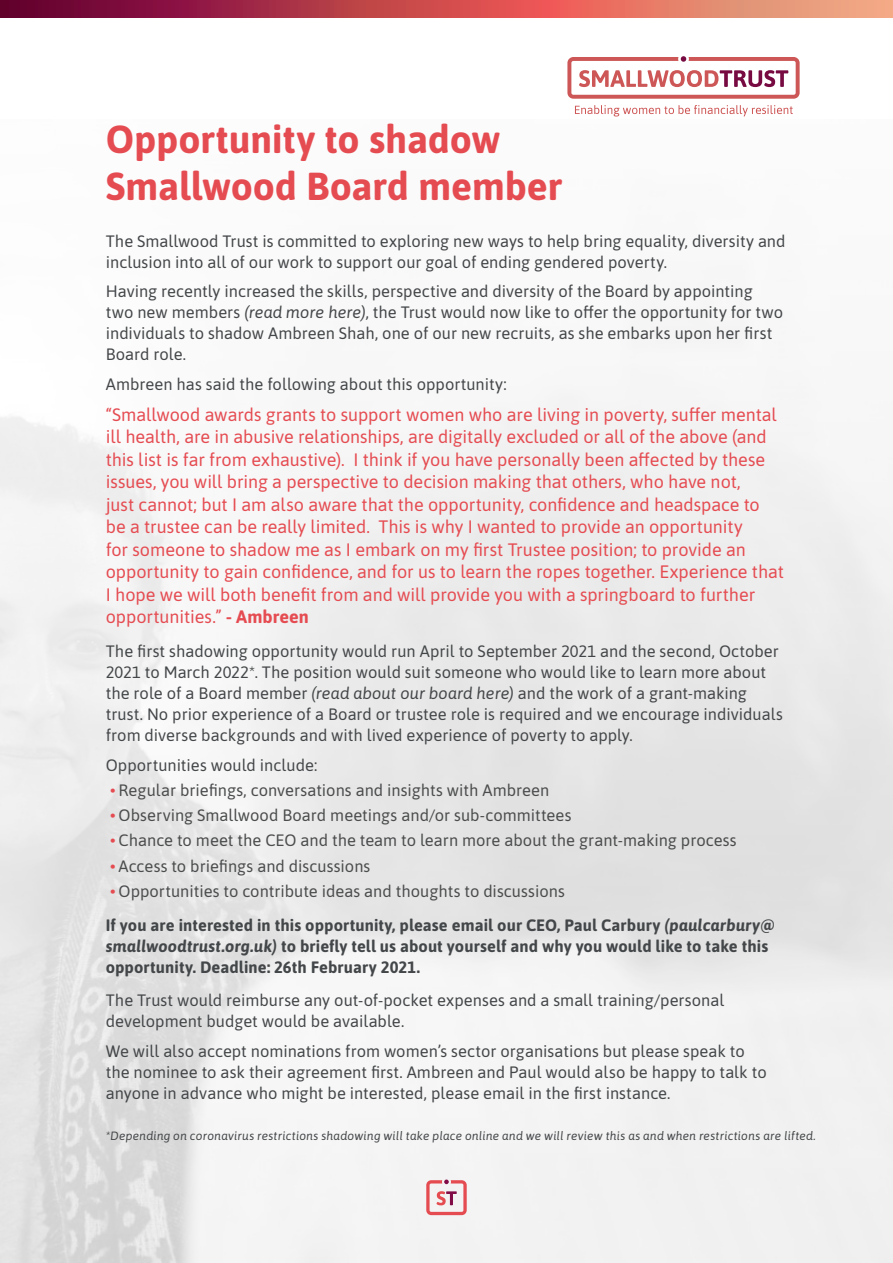
<style>
.page{position:relative;width:893px;height:1263px;background:#fff}
.page>*{position:absolute;margin:0;border:0;box-sizing:border-box;transform-origin:0 0}
.headers{font:700 39px/46.8px "Asap";letter-spacing:-.005em;color:#e54c52}
.body_text_14{font:18px/22.5px "Asap";letter-spacing:-.005em;color:#e54c52}
.body_text{font:16.5px/21px "Asap";color:#444749}
.t1{font:16.5px "Asap";color:#4b4c4d}
.body_text_14-2{font:700 16.5px/21px "Asap";letter-spacing:.005em;color:#444749}
.body_text_14-3{font:16.5px "Asap";color:#444749}
.body_text_14-4{font:italic 12px "Asap";letter-spacing:.015em;color:#444749}
.s1{font-style:italic}
.s2{font-weight:700}
.s3{color:#e54c52}
</style>
<div class="page">
<svg style="left:567px;top:56px;width:233px;height:43px"></svg>
<svg style="left:575px;top:105px;width:218px;height:11px"></svg>
<svg style="left:0;top:0;width:893px;height:17px;background:#c04f55"></svg>
<svg style="left:426px;top:1179px;width:41px;height:36px"></svg>
<p class="headers" style="left:106px;top:114px;width:458px">Opportunity to shadow<br>Smallwood Board member</p>
<p class="body_text" style="left:106px;top:230px;width:681px">The Smallwood Trust is committed to exploring new ways to help bring equality, diversity and inclusion into all of our work to support our goal of ending gendered poverty.</p>
<p class="body_text" style="left:106px;top:280px;width:679px">Having recently increased the skills, perspective and diversity of the Board by appointing two new members <span class="s1">(read more here)</span>, the Trust would now like to offer the opportunity for two individuals to shadow Ambreen Shah, one of our new recruits, as she embarks upon her first Board role.</p>
<p class="body_text" style="left:106px;top:373px;width:403px">Ambreen has said the following about this opportunity:</p>
<p class="body_text_14" style="left:106px;top:402px;width:680px">“Smallwood awards grants to support women who are living in poverty, suffer mental ill health, are in abusive relationships, are digitally excluded or all of the above (and this list is far from exhaustive). I think if you have personally been affected by these issues, you will bring a perspective to decision making that others, who have not,<br>just cannot; but I am also aware that the opportunity, confidence and headspace to be a trustee can be really limited. This is why I wanted to provide an opportunity<br>for someone to shadow me as I embark on my first Trustee position; to provide an opportunity to gain confidence, and for us to learn the ropes together. Experience that I hope we will both benefit from and will provide you with a springboard to further opportunities.” <span class="s2">- Ambreen</span></p>
<p class="body_text" style="left:106px;top:640px;width:679px">The first shadowing opportunity would run April to September 2021 and the second, October 2021 to March 2022*. The position would suit someone who would like to learn more about the role of a Board member <span class="s1">(read about our board here)</span> and the work of a grant-making trust. No prior experience of a Board or trustee role is required and we encourage individuals from diverse backgrounds and with lived experience of poverty to apply.</p>
<p class="body_text_14-3" style="left:106px;top:753px;width:213px">Opportunities would include:</p>
<p class="t1" style="left:110px;top:778px;width:441px"><span class="s3">•</span> Regular briefings, conversations and insights with Ambreen</p>
<p class="t1" style="left:110px;top:804px;width:463px"><span class="s3">•</span> Observing Smallwood Board meetings and/or sub-committees</p>
<p class="t1" style="left:110px;top:829px;width:628px"><span class="s3">•</span> Chance to meet the CEO and the team to learn more about the grant-making process</p>
<p class="t1" style="left:110px;top:854px;width:262px"><span class="s3">•</span> Access to briefings and discussions</p>
<p class="t1" style="left:110px;top:879px;width:456px"><span class="s3">•</span> Opportunities to contribute ideas and thoughts to discussions</p>
<p class="body_text_14-2" style="left:106px;top:913px;width:671px">If you are interested in this opportunity, please email our CEO, Paul Carbury <span class="s1">(paulcarbury@ smallwoodtrust.org.uk)</span> to briefly tell us about yourself and why you would like to take this opportunity. Deadline: 26th February 2021.</p>
<p class="body_text" style="left:106px;top:989px;width:620px">The Trust would reimburse any out-of-pocket expenses and a small training/personal development budget would be available.</p>
<p class="body_text" style="left:106px;top:1040px;width:662px">We will also accept nominations from women’s sector organisations but please speak to the nominee to ask their agreement first. Ambreen and Paul would also be happy to talk to anyone in advance who might be interested, please email in the first instance.</p>
<p class="body_text_14-4" style="left:106px;top:1128px;width:712px">*Depending on coronavirus restrictions shadowing will take place online and we will review this as and when restrictions are lifted.</p>
</div>
